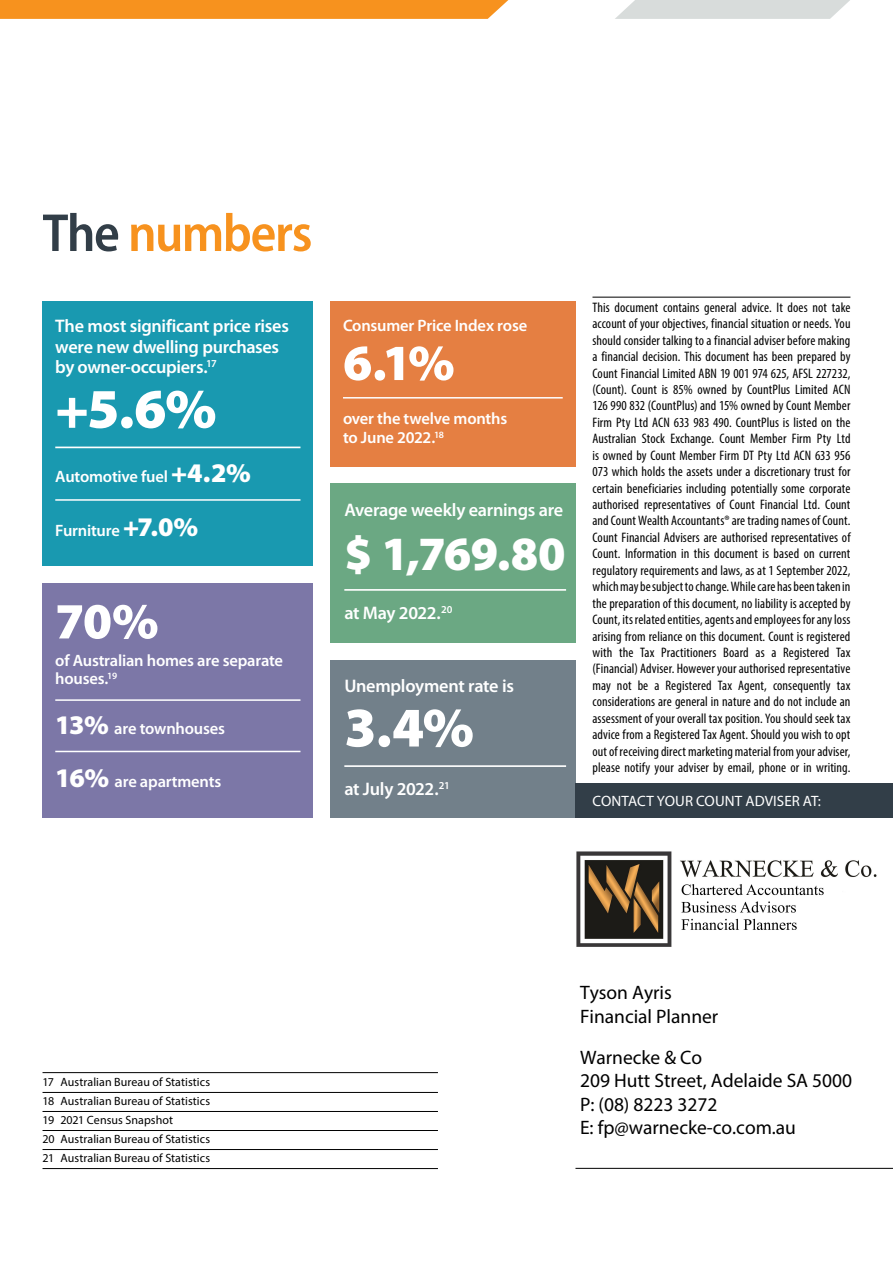
<style>
.page{position:relative;width:893px;height:1263px;background:#fff}
.page>*{position:absolute;margin:0;border:0;box-sizing:border-box;transform-origin:0 0}
.BACK_PAGE__PERCENTAG{font:900 56.25px "Myriad Pro";color:#fff}
.t1{font:600 semi-condensed 54px "Myriad Pro";letter-spacing:-.03em;color:#f7921e}
.BACK_PAGE__PERCENTAG-2{font:900 51px "Myriad Pro";color:#fff}
.BACK_PAGE__PERCENTAG-3{font:900 48px "Myriad Pro";color:#fff}
.t2{font:19.5px/23.4px "Myriad Pro";color:#000}
.BACK_PAGE__TEXT{font:600 18.15px/20.7px "Myriad Pro";letter-spacing:-.02em;color:#fff}
.BACK_PAGE__TEXT-2{font:600 16.5px/18.8px "Myriad Pro";letter-spacing:-.015em;color:#fff}
.BACK_PAGE__PERCENTAG-4{font:600 16.5px "Myriad Pro";letter-spacing:-.015em;color:#fff}
.TEXT{font:15px "Myriad Pro";letter-spacing:.005em;color:#fff}
.FOOTNOTES{font:condensed 13.8px/16.5px "Myriad Pro";letter-spacing:.005em;color:#000;text-align:justify}
.FAKE_FOOTNOTES{font:12px "Myriad Pro";letter-spacing:.005em;color:#000}
.s1{color:#323e48}
.s2{font-weight:900;font-size:27px}
</style>
<div class="page">
<svg style="left:0;top:0;width:509px;height:19px;background:#f79423"></svg>
<svg style="left:615px;top:0;width:235px;height:19px;background:#dbdfde"></svg>
<hr style="left:592px;top:297px;width:258px;height:1px;background:#000">
<div style="left:330px;top:660px;width:245px;height:157px;background:#72808a"></div>
<hr style="left:344px;top:765px;width:222px;height:2px;background:#fff">
<div style="left:330px;top:483px;width:245px;height:160px;background:#6ba883"></div>
<hr style="left:344px;top:589px;width:222px;height:2px;background:#fff">
<div style="left:330px;top:301px;width:245px;height:165px;background:#e57f42"></div>
<hr style="left:343px;top:397px;width:220px;height:2px;background:#fff">
<div style="left:575px;top:783px;width:318px;height:34px;background:#323e48"></div>
<hr style="left:43px;top:1072px;width:395px;height:1px;background:#000">
<hr style="left:43px;top:1092px;width:395px;height:1px;background:#000">
<hr style="left:43px;top:1111px;width:395px;height:1px;background:#000">
<hr style="left:43px;top:1130px;width:395px;height:1px;background:#000">
<hr style="left:43px;top:1149px;width:395px;height:1px;background:#000">
<hr style="left:43px;top:1168px;width:395px;height:1px;background:#000">
<div style="left:43px;top:583px;width:270px;height:234px;background:#7c77a7"></div>
<hr style="left:55px;top:699px;width:245px;height:2px;background:#fff">
<hr style="left:55px;top:751px;width:245px;height:1px;background:#fff">
<div style="left:43px;top:301px;width:270px;height:265px;background:#1999b0"></div>
<hr style="left:55px;top:447px;width:245px;height:1px;background:#fff">
<hr style="left:55px;top:499px;width:245px;height:2px;background:#fff">
<hr style="left:575px;top:1168px;width:318px;height:1px;background:#000">
<img style="left:576px;top:851px;width:301px;height:96px">
<h1 class="t1" style="left:43px;top:199px;width:271px"><span class="s1">The</span> numbers</h1>
<p class="BACK_PAGE__TEXT" style="left:55px;top:315px;width:235px">The most significant price rises were new dwelling purchases by owner-occupiers.<sup>17</sup></p>
<p class="BACK_PAGE__PERCENTAG" style="left:55px;top:371px;width:163px">+5.6%</p>
<p class="BACK_PAGE__PERCENTAG-4" style="left:55px;top:466px;width:197px">Automotive fuel <span class="s2">+4.2%</span></p>
<p class="BACK_PAGE__PERCENTAG-4" style="left:55px;top:520px;width:145px">Furniture <span class="s2">+7.0%</span></p>
<p class="BACK_PAGE__PERCENTAG-2" style="left:55px;top:587px;width:105px">70%</p>
<p class="BACK_PAGE__TEXT-2" style="left:55px;top:650px;width:229px">of Australian homes are separate houses.<sup>19</sup></p>
<p class="BACK_PAGE__PERCENTAG-4" style="left:55px;top:718px;width:171px"><span class="s2">13%</span> are townhouses</p>
<p class="BACK_PAGE__PERCENTAG-4" style="left:55px;top:771px;width:168px"><span class="s2">16%</span> are apartments</p>
<p class="BACK_PAGE__TEXT-2" style="left:343px;top:315px;width:186px">Consumer Price Index rose</p>
<p class="BACK_PAGE__PERCENTAG-2" style="left:343px;top:329px;width:113px">6.1%</p>
<p class="BACK_PAGE__TEXT-2" style="left:343px;top:409px;width:166px">over the twelve months to June 2022.<sup>18</sup></p>
<p class="BACK_PAGE__TEXT" style="left:344px;top:499px;width:220px">Average weekly earnings are</p>
<p class="BACK_PAGE__PERCENTAG-3" style="left:344px;top:522px;width:223px">$ 1,769.80</p>
<p class="BACK_PAGE__TEXT" style="left:344px;top:602px;width:110px">at May 2022.<sup>20</sup></p>
<p class="BACK_PAGE__TEXT" style="left:344px;top:675px;width:171px">Unemployment rate is</p>
<p class="BACK_PAGE__PERCENTAG" style="left:344px;top:690px;width:131px">3.4%</p>
<p class="BACK_PAGE__TEXT" style="left:344px;top:778px;width:107px">at July 2022.<sup>21</sup></p>
<p class="FOOTNOTES" style="left:592px;top:299px;width:259px">This document contains general advice. It does not take account of your objectives, financial situation or needs. You should consider talking to a financial adviser before making a financial decision. This document has been prepared by Count Financial Limited ABN 19 001 974 625, AFSL 227232, (Count). Count is 85% owned by CountPlus Limited ACN 126 990 832 (CountPlus) and 15% owned by Count Member Firm Pty Ltd ACN 633 983 490. CountPlus is listed on the Australian Stock Exchange. Count Member Firm Pty Ltd is owned by Count Member Firm DT Pty Ltd ACN 633 956<br>073 which holds the assets under a discretionary trust for certain beneficiaries including potentially some corporate authorised representatives of Count Financial Ltd. Count and Count Wealth Accountants® are trading names of Count.<br>Count Financial Advisers are authorised representatives of Count. Information in this document is based on current regulatory requirements and laws, as at 1 September 2022, which may be subject to change. While care has been taken in the preparation of this document, no liability is accepted by Count, its related entities, agents and employees for any loss arising from reliance on this document. Count is registered with the Tax Practitioners Board as a Registered Tax (Financial) Adviser. However your authorised representative may not be a Registered Tax Agent, consequently tax considerations are general in nature and do not include an assessment of your overall tax position. You should seek tax advice from a Registered Tax Agent. Should you wish to opt out of receiving direct marketing material from your adviser, please notify your adviser by email, phone or in writing.</p>
<p class="TEXT" style="left:593px;top:792px;width:230px">CONTACT YOUR COUNT ADVISER AT:</p>
<p class="FAKE_FOOTNOTES" style="left:43px;top:1074px;width:169px">17 Australian Bureau of Statistics</p>
<p class="FAKE_FOOTNOTES" style="left:43px;top:1093px;width:169px">18 Australian Bureau of Statistics</p>
<p class="FAKE_FOOTNOTES" style="left:43px;top:1112px;width:132px">19 2021 Census Snapshot</p>
<p class="FAKE_FOOTNOTES" style="left:43px;top:1131px;width:169px">20 Australian Bureau of Statistics</p>
<p class="FAKE_FOOTNOTES" style="left:43px;top:1150px;width:169px">21 Australian Bureau of Statistics</p>
<h3 class="t2" style="left:580px;top:981px;width:140px">Tyson Ayris<br>Financial Planner</h3>
<h3 class="t2" style="left:580px;top:1045px;width:274px">Warnecke &amp; Co<br>209 Hutt Street, Adelaide SA 5000<br>P: (08) 8223 3272<br>E: fp@warnecke-co.com.au</h3>
</div>
